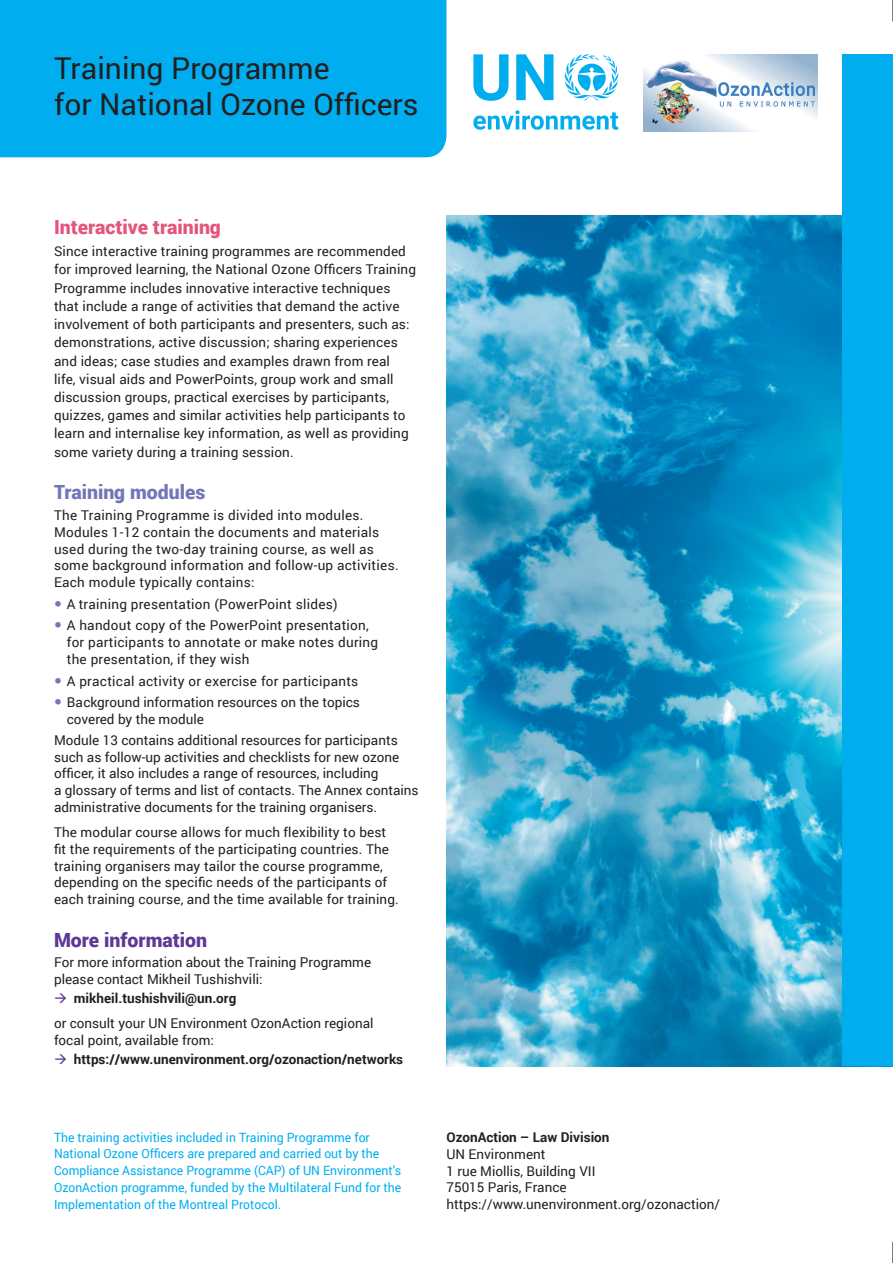
<style>
.page{position:relative;width:893px;height:1263px;background:#fff}
.page>*{position:absolute;margin:0;border:0;box-sizing:border-box;transform-origin:0 0}
.t1{font:30px/36px "Roboto";color:#231f20}
.t2{font:900 19.5px "Roboto";color:#e5547d}
.t3{font:900 19.5px "Roboto";color:#7376b8}
.t4{font:900 19.5px "Roboto";color:#5d3896}
.t5{font:13.5px/16.6px "Roboto";letter-spacing:.01em;color:#231f20}
.t6{font:700 13.5px "Roboto";color:#231f20}
.t7{font:12.75px/16.8px "Roboto";color:#00aeef;scale:.96 1}
.s1{color:#5d3896}
.s2{font-weight:700}
</style>
<div class="page">
<img style="left:446px;top:216px;width:396px;height:850px">
<div style="left:0;top:0;width:446px;height:157px;background:#00aeef"></div>
<svg style="left:892px;top:0;width:1px;height:21px"></svg>
<svg style="left:892px;top:1242px;width:1px;height:21px"></svg>
<div style="left:842px;top:54px;width:51px;height:1012px;background:#00aeef"></div>
<svg style="left:564px;top:54px;width:55px;height:47px"></svg>
<svg style="left:473px;top:54px;width:35px;height:47px"></svg>
<svg style="left:516px;top:54px;width:37px;height:46px"></svg>
<svg style="left:473px;top:110px;width:145px;height:20px"></svg>
<img style="left:643px;top:54px;width:174px;height:78px">
<h1 class="t1" style="left:54px;top:49px;width:366px">Training Programme<br>for National Ozone Officers</h1>
<h2 class="t2" style="left:54px;top:213px;width:168px">Interactive training</h2>
<p class="t5" style="left:54px;top:242px;width:363px;line-height:18.1px">Since interactive training programmes are recommended for improved learning, the National Ozone Officers Training Programme includes innovative interactive techniques that include a range of activities that demand the active involvement of both participants and presenters, such as: demonstrations, active discussion; sharing experiences and ideas; case studies and examples drawn from real<br>life, visual aids and PowerPoints, group work and small discussion groups, practical exercises by participants, quizzes, games and similar activities help participants to learn and internalise key information, as well as providing some variety during a training session.</p>
<h2 class="t3" style="left:54px;top:478px;width:153px">Training modules</h2>
<p class="t5" style="left:54px;top:506px;width:346px">The Training Programme is divided into modules.<br>Modules 1-12 contain the documents and materials used during the two-day training course, as well as some background information and follow-up activities.<br>Each module typically contains:</p>
<p class="t5" style="left:67px;top:592px;width:304px;line-height:21.8px">A training presentation (PowerPoint slides)<br>A handout copy of the PowerPoint presentation,</p>
<p class="t5" style="left:67px;top:633px;width:313px">for participants to annotate or make notes during the presentation, if they wish</p>
<p class="t5" style="left:67px;top:669px;width:295px;line-height:21.8px">A practical activity or exercise for participants<br>Background information resources on the topics</p>
<p class="t5" style="left:54px;top:708px;width:345px;line-height:21px;text-indent:13px">covered by the module<br>Module 13 contains additional resources for participants</p>
<p class="t5" style="left:54px;top:748px;width:366px">such as follow-up activities and checklists for new ozone officer, it also includes a range of resources, including<br>a glossary of terms and list of contacts. The Annex contains administrative documents for the training organisers.</p>
<p class="t5" style="left:54px;top:823px;width:346px">The modular course allows for much flexibility to best fit the requirements of the participating countries. The training organisers may tailor the course programme, depending on the specific needs of the participants of each training course, and the time available for training.</p>
<h2 class="t4" style="left:54px;top:926px;width:155px">More information</h2>
<p class="t5" style="left:54px;top:954px;width:319px">For more information about the Training Programme please contact Mikheil Tushishvili:</p>
<p class="t5" style="left:54px;top:985px;width:321px;line-height:25.2px"><span class="s1">→</span> <span class="s2">mikheil.tushishvili@un.org<br></span>or consult your UN Environment OzonAction regional</p>
<p class="t5" style="left:54px;top:1031px;width:162px">focal point, available from:</p>
<p class="t6" style="left:54px;top:1049px;width:351px"><span class="s1">→</span> https://www.unenvironment.org/ozonaction/networks</p>
<p class="t7" style="left:54px;top:1128px;width:363px">The training activities included in Training Programme for National Ozone Officers are prepared and carried out by the Compliance Assistance Programme (CAP) of UN Environment’s OzonAction programme, funded by the Multilateral Fund for the Implementation of the Montreal Protocol.</p>
<p class="t6" style="left:446px;top:1128px;width:165px">OzonAction – Law Division</p>
<p class="t5" style="left:446px;top:1145px;width:275px">UN Environment<br>1 rue Miollis, Building VII<br>75015 Paris, France https://www.unenvironment.org/ozonaction/</p>
</div>
